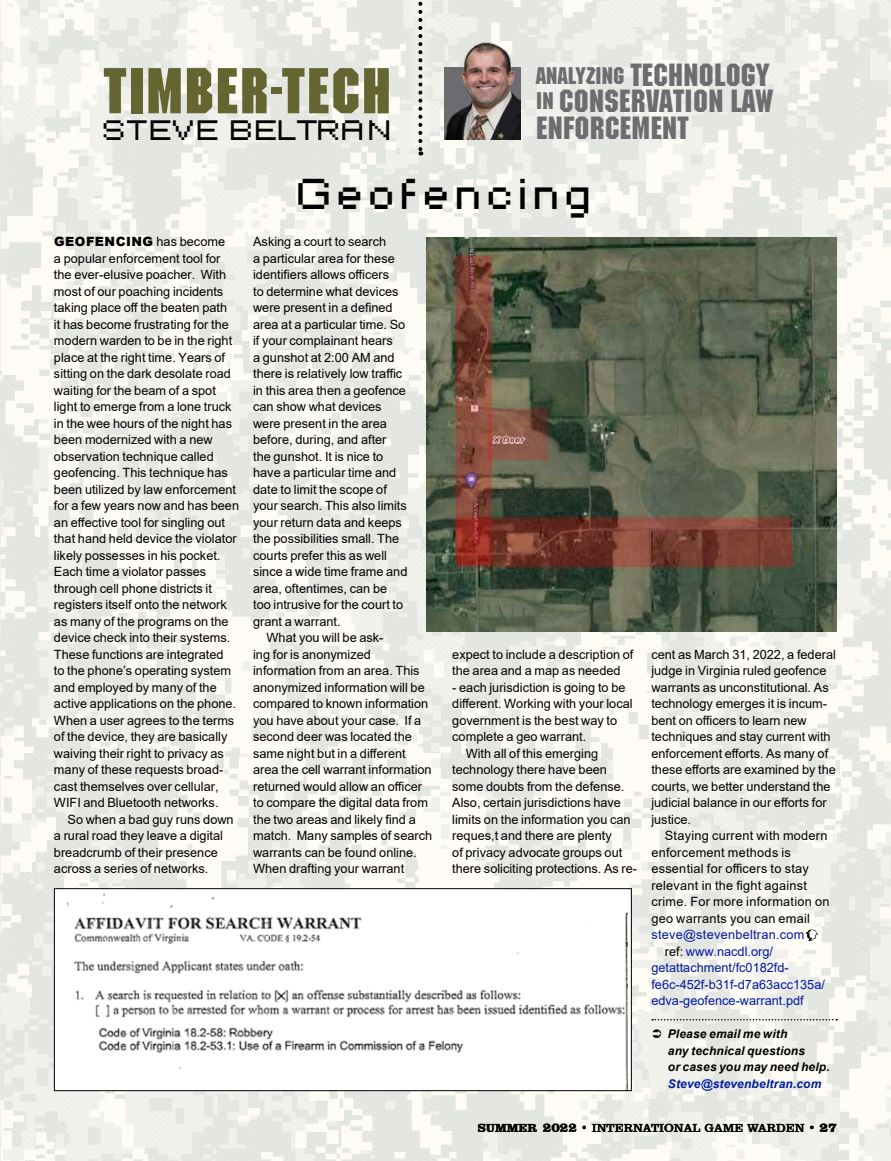
<style>
.page{position:relative;width:891px;height:1161px;background:#fff}
.page>*{position:absolute;margin:0;border:0;box-sizing:border-box;transform-origin:0 0}
.t1{font:700 63px "Machine";letter-spacing:.015em;color:#656532}
.t2{font:34.5px "Standard 0751";letter-spacing:.17em;color:#000}
.t3{font:31.35px/26.5px "Machine";letter-spacing:.01em;color:#6d6d71;text-align:justify}
.t4{font:22.5px "Standard 0751";letter-spacing:.045em;color:#000}
.t5{font:12.75px/16.5px "Arial";color:#000}
.t6{font:12.75px/16.5px "Arial";letter-spacing:.02em;color:#000}
.t7{font:12.75px "Arial";color:#001a9f}
.t8{font:12.75px "Arial";letter-spacing:.02em;color:#001a9f}
.t9{font:italic 700 12px/16.5px "Arial";letter-spacing:.01em;color:#000}
.t10{font:12px "Clarendon BT";color:#000}
.t11{font:italic 700 12px "Arial";letter-spacing:.015em;color:#001a9f}
.s1{font-size:23.55px}
.s2{font-weight:900}
.s3{color:#000}
.s4{font-weight:700}
.s5{font-weight:700;font-size:13.5px}
.s6{font-weight:900;font-size:13.5px}
</style>
<div class="page">
<img style="left:0;top:0;width:891px;height:1161px">
<svg style="left:652px;top:1019px;width:185px;height:1px"></svg>
<svg style="left:806px;top:929px;width:13px;height:12px"></svg>
<div style="left:405px;top:0;width:31px;height:168px;background:#ecede9"></div>
<svg style="left:418px;top:1px;width:4px;height:154px"></svg>
<img style="left:444px;top:40px;width:77px;height:100px">
<img style="left:427px;top:237px;width:410px;height:395px">
<div style="left:54px;top:889px;width:577px;height:202px;background:#fff"></div>
<img style="left:68px;top:894px;width:559px;height:195px">
<div style="left:54px;top:888px;width:578px;height:203px;border:1px solid #000"></div>
<svg style="left:653px;top:1030px;width:8px;height:8px"></svg>
<h3 class="t3" style="left:536px;top:63px;width:238px"><span class="s1">ANALYZING</span> TECHNOLOGY <span class="s1">IN</span> CONSERVATION LAW ENFORCEMENT</h3>
<h2 class="t2" style="left:298px;top:165px;width:296px">Geofencing</h2>
<h1 class="t1" style="left:104px;top:54px;width:289px">TIMBER-TECH</h1>
<h3 class="t4" style="left:104px;top:112px;width:290px">STEVE BELTRA N</h3>
<p class="t5" style="left:54px;top:234px;width:187px"><span class="s2">GEOFENCING</span> has become<br>a popular enforcement tool for the ever-elusive poacher. With most of our poaching incidents taking place off the beaten path<br>it has become frustrating for the modern warden to be in the right place at the right time. Years of sitting on the dark desolate road waiting for the beam of a spot light to emerge from a lone truck in the wee hours of the night has been modernized with a new observation technique called geofencing. This technique has been utilized by law enforcement for a few years now and has been an effective tool for singling out that hand held device the violator likely possesses in his pocket.<br>Each time a violator passes through cell phone districts it registers itself onto the network as many of the programs on the device check into their systems.<br>These functions are integrated<br>to the phone’s operating system and employed by many of the active applications on the phone.<br>When a user agrees to the terms of the device, they are basically waiving their right to privacy as many of these requests broad&shy;cast themselves over cellular,<br>WIFI and Bluetooth networks.</p>
<p class="t5" style="left:54px;top:811px;width:181px;text-indent:14px">So when a bad guy runs down a rural road they leave a digital breadcrumb of their presence across a series of networks.</p>
<p class="t5" style="left:253px;top:234px;width:135px">Asking a court to search</p>
<p class="t5" style="left:253px;top:250px;width:143px">a particular area for these</p>
<p class="t5" style="left:253px;top:267px;width:138px">identifiers allows officers</p>
<p class="t5" style="left:253px;top:283px;width:147px">to determine what devices</p>
<p class="t5" style="left:253px;top:300px;width:141px">were present in a defined</p>
<p class="t5" style="left:253px;top:316px;width:154px">area at a particular time. So</p>
<p class="t5" style="left:253px;top:333px;width:141px">if your complainant hears</p>
<p class="t5" style="left:253px;top:349px;width:143px">a gunshot at 2:00 AM and</p>
<p class="t5" style="left:253px;top:366px;width:151px">there is relatively low traffic</p>
<p class="t5" style="left:253px;top:382px;width:154px">in this area then a geofence</p>
<p class="t5" style="left:253px;top:399px;width:130px">can show what devices</p>
<p class="t5" style="left:253px;top:415px;width:135px">were present in the area</p>
<p class="t5" style="left:253px;top:432px;width:135px">before, during, and after</p>
<p class="t5" style="left:253px;top:448px;width:132px">the gunshot. It is nice to</p>
<p class="t5" style="left:253px;top:465px;width:145px">have a particular time and</p>
<p class="t5" style="left:253px;top:481px;width:135px">date to limit the scope of</p>
<p class="t5" style="left:253px;top:498px;width:155px">your search. This also limits</p>
<p class="t5" style="left:253px;top:514px;width:150px">your return data and keeps</p>
<p class="t5" style="left:253px;top:531px;width:148px">the possibilities small. The</p>
<p class="t5" style="left:253px;top:547px;width:135px">courts prefer this as well</p>
<p class="t5" style="left:253px;top:564px;width:156px">since a wide time frame and</p>
<p class="t5" style="left:253px;top:580px;width:136px">area, oftentimes, can be</p>
<p class="t5" style="left:253px;top:597px;width:152px">too intrusive for the court to</p>
<p class="t5" style="left:253px;top:613px;width:89px">grant a warrant.</p>
<p class="t5" style="left:267px;top:630px;width:118px">What you will be ask-</p>
<p class="t5" style="left:253px;top:646px;width:119px">ing for is anonymized</p>
<p class="t5" style="left:253px;top:663px;width:168px">information from an area. This</p>
<p class="t5" style="left:253px;top:679px;width:173px">anonymized information will be</p>
<p class="t5" style="left:253px;top:696px;width:177px">compared to known information</p>
<p class="t5" style="left:253px;top:712px;width:170px">you have about your case. If a</p>
<p class="t5" style="left:253px;top:729px;width:160px">second deer was located the</p>
<p class="t5" style="left:253px;top:745px;width:154px">same night but in a different</p>
<p class="t5" style="left:253px;top:762px;width:180px">area the cell warrant information</p>
<p class="t5" style="left:253px;top:778px;width:171px">returned would allow an officer</p>
<p class="t5" style="left:253px;top:795px;width:176px">to compare the digital data from</p>
<p class="t5" style="left:253px;top:811px;width:164px">the two areas and likely find a</p>
<p class="t5" style="left:253px;top:828px;width:181px">match. Many samples of search</p>
<p class="t5" style="left:253px;top:844px;width:165px">warrants can be found online.</p>
<p class="t5" style="left:253px;top:861px;width:153px">When drafting your warrant</p>
<p class="t5" style="left:452px;top:646px;width:183px">expect to include a description of the area and a map as needed</p>
<p class="t5" style="left:452px;top:679px;width:175px">- each jurisdiction is going to be</p>
<p class="t5" style="left:452px;top:696px;width:182px">different. Working with your local</p>
<p class="t5" style="left:452px;top:712px;width:166px">government is the best way to</p>
<p class="t5" style="left:452px;top:729px;width:136px">complete a geo warrant.</p>
<p class="t5" style="left:466px;top:745px;width:134px">With all of this emerging</p>
<p class="t5" style="left:452px;top:762px;width:156px">technology there have been</p>
<p class="t5" style="left:452px;top:778px;width:174px">some doubts from the defense.</p>
<p class="t5" style="left:452px;top:795px;width:170px">Also, certain jurisdictions have</p>
<p class="t5" style="left:452px;top:811px;width:180px">limits on the information you can</p>
<p class="t5" style="left:452px;top:828px;width:161px">reques,t and there are plenty</p>
<p class="t5" style="left:452px;top:844px;width:172px">of privacy advocate groups out</p>
<p class="t5" style="left:452px;top:861px;width:186px">there soliciting protections. As re-</p>
<p class="t5" style="left:651px;top:646px;width:186px">cent as March 31, 2022, a federal judge in Virginia ruled geofence warrants as unconstitutional. As technology emerges it is incum&shy;bent on officers to learn new techniques and stay current with enforcement efforts. As many of these efforts are examined by the courts, we better understand the judicial balance in our efforts for justice.</p>
<p class="t6" style="left:651px;top:828px;width:180px;text-indent:14px">Staying current with modern enforcement methods is essential for officers to stay relevant in the fight against crime. For more information on geo warrants you can email</p>
<p class="t8" style="left:651px;top:926px;width:155px">steve@stevenbeltran.com</p>
<p class="t7" style="left:665px;top:943px;width:110px"><span class="s3">ref:</span> www.nacdl.org/</p>
<p class="t7" style="left:651px;top:959px;width:139px">getattachment/fc0182fd-</p>
<p class="t7" style="left:651px;top:976px;width:175px">fe6c-452f-b31f-d7a63acc135a/</p>
<p class="t7" style="left:651px;top:992px;width:154px">edva-geofence-warrant.pdf</p>
<p class="t9" style="left:668px;top:1026px;width:163px">Please email me with<br>any technical questions<br>or cases you may need help.</p>
<p class="t11" style="left:668px;top:1076px;width:155px">Steve@stevenbeltran.com</p>
<p class="t10" style="left:478px;top:1120px;width:361px"><span class="s4">SUMMER</span> <span class="s5">2022</span> <span class="s4">•</span> INTERNATIONAL GAME WARDEN <span class="s4">•</span> <span class="s6">27</span></p>
</div>
